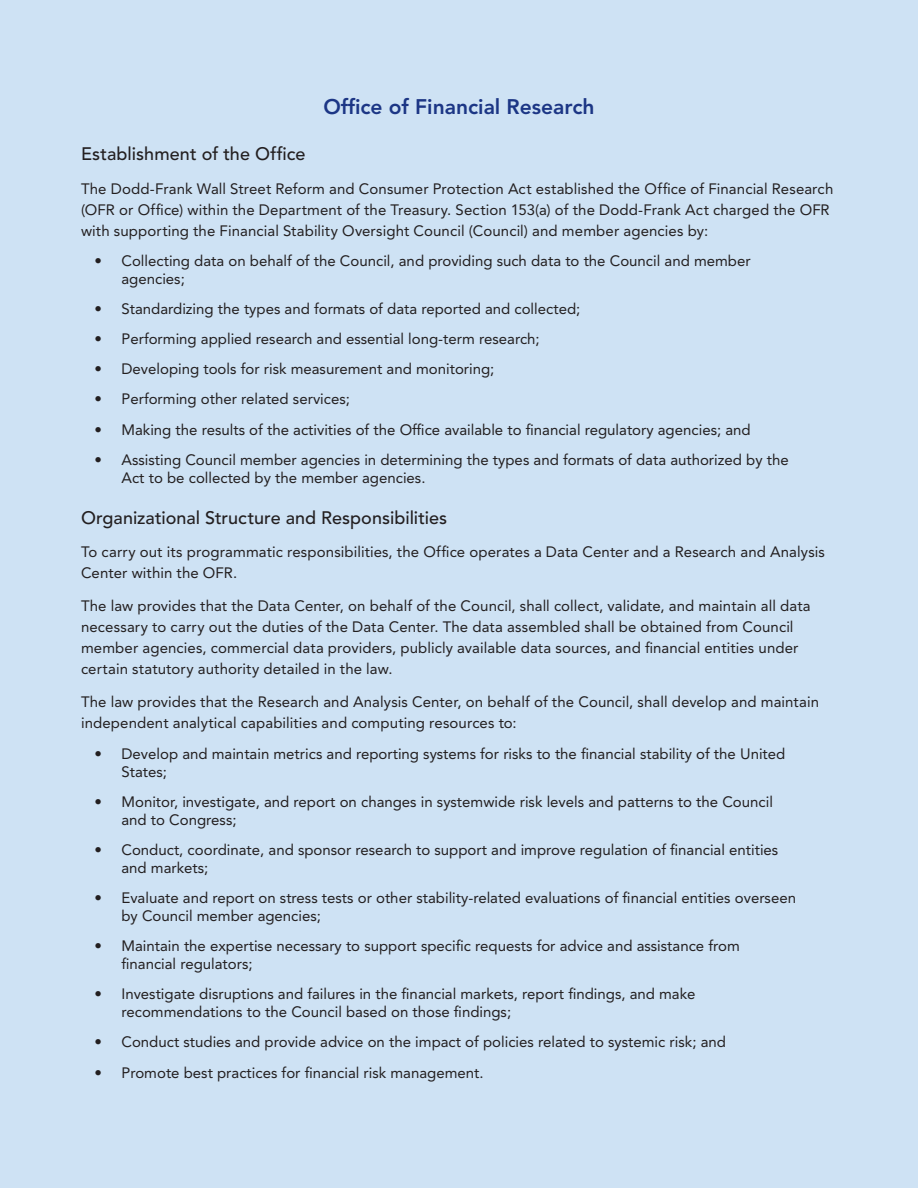
<style>
.page{position:relative;width:918px;height:1188px;background:#cee2f4}
.page>*{position:absolute;margin:0;border:0;box-sizing:border-box;transform-origin:0 0}
.box_title{font:800 21px "Avenir LT Std";color:#1c3685}
.BOX_Subhead{font:500 18px "Avenir LT Std";color:#231f20}
.BOX_BODY{font:15px/18px "Avenir LT Std";color:#231f20}
</style>
<div class="page">
<p class="box_title" style="left:323px;top:94px;width:273px">Office of Financial Research</p>
<p class="BOX_Subhead" style="left:81px;top:144px;width:226px">Establishment of the Office</p>
<p class="BOX_BODY" style="left:81px;top:178px;width:754px;line-height:21px">The Dodd-Frank Wall Street Reform and Consumer Protection Act established the Office of Financial Research (OFR or Office) within the Department of the Treasury. Section 153(a) of the Dodd-Frank Act charged the OFR with supporting the Financial Stability Oversight Council (Council) and member agencies by:</p>
<p class="BOX_BODY" style="left:122px;top:252px;width:631px;text-indent:-27px">• Collecting data on behalf of the Council, and providing such data to the Council and member agencies;</p>
<p class="BOX_BODY" style="left:94px;top:300px;width:487px">• Standardizing the types and formats of data reported and collected;</p>
<p class="BOX_BODY" style="left:94px;top:330px;width:447px">• Performing applied research and essential long-term research;</p>
<p class="BOX_BODY" style="left:94px;top:360px;width:401px">• Developing tools for risk measurement and monitoring;</p>
<p class="BOX_BODY" style="left:94px;top:390px;width:257px">• Performing other related services;</p>
<p class="BOX_BODY" style="left:94px;top:420px;width:658px">• Making the results of the activities of the Office available to financial regulatory agencies; and</p>
<p class="BOX_BODY" style="left:122px;top:451px;width:669px;text-indent:-27px">• Assisting Council member agencies in determining the types and formats of data authorized by the<br>Act to be collected by the member agencies.</p>
<p class="BOX_Subhead" style="left:81px;top:507px;width:368px">Organizational Structure and Responsibilities</p>
<p class="BOX_BODY" style="left:81px;top:542px;width:745px;line-height:21px">To carry out its programmatic responsibilities, the Office operates a Data Center and a Research and Analysis<br>Center within the OFR.</p>
<p class="BOX_BODY" style="left:81px;top:596px;width:731px;line-height:21px">The law provides that the Data Center, on behalf of the Council, shall collect, validate, and maintain all data necessary to carry out the duties of the Data Center. The data assembled shall be obtained from Council member agencies, commercial data providers, publicly available data sources, and financial entities under certain statutory authority detailed in the law.</p>
<p class="BOX_BODY" style="left:81px;top:692px;width:740px;line-height:21px">The law provides that the Research and Analysis Center, on behalf of the Council, shall develop and maintain independent analytical capabilities and computing resources to:</p>
<p class="BOX_BODY" style="left:122px;top:744px;width:665px;text-indent:-27px">• Develop and maintain metrics and reporting systems for risks to the financial stability of the United<br>States;</p>
<p class="BOX_BODY" style="left:122px;top:793px;width:653px;text-indent:-27px">• Monitor, investigate, and report on changes in systemwide risk levels and patterns to the Council and to Congress;</p>
<p class="BOX_BODY" style="left:122px;top:841px;width:658px;text-indent:-27px">• Conduct, coordinate, and sponsor research to support and improve regulation of financial entities and markets;</p>
<p class="BOX_BODY" style="left:122px;top:889px;width:676px;text-indent:-27px">• Evaluate and report on stress tests or other stability-related evaluations of financial entities overseen by Council member agencies;</p>
<p class="BOX_BODY" style="left:122px;top:937px;width:620px;text-indent:-27px">• Maintain the expertise necessary to support specific requests for advice and assistance from financial regulators;</p>
<p class="BOX_BODY" style="left:122px;top:985px;width:576px;text-indent:-27px">• Investigate disruptions and failures in the financial markets, report findings, and make recommendations to the Council based on those findings;</p>
<p class="BOX_BODY" style="left:94px;top:1033px;width:633px">• Conduct studies and provide advice on the impact of policies related to systemic risk; and</p>
<p class="BOX_BODY" style="left:94px;top:1064px;width:391px">• Promote best practices for financial risk management.</p>
</div>
